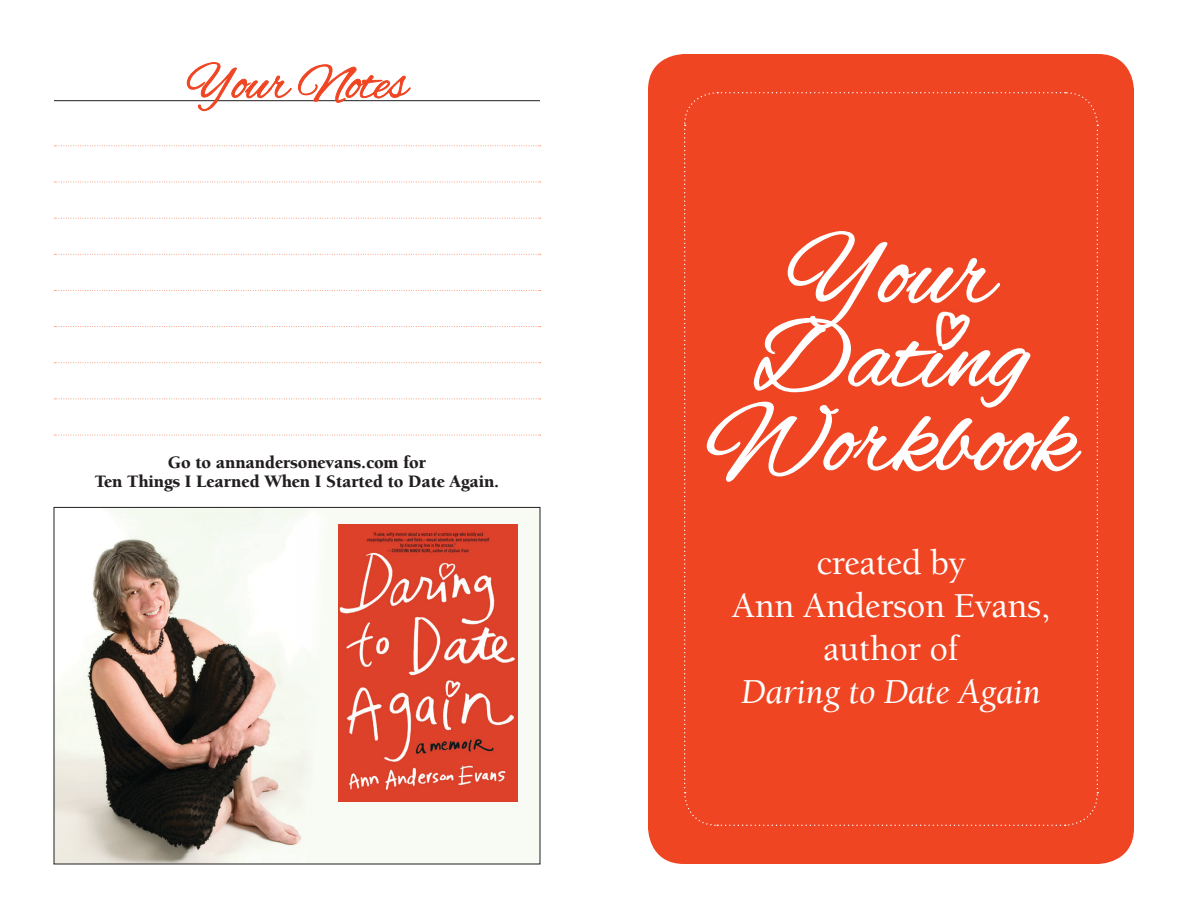
<style>
.page{position:relative;width:1188px;height:918px;background:#fff}
.page>*{position:absolute;margin:0;border:0;box-sizing:border-box;transform-origin:0 0}
.t1{font:105px "Alex Brush";color:#fff}
.Bullets{font:52.5px "Alex Brush";letter-spacing:-.01em;color:#ef4523}
.Bullets-2{font:500 36px/43.2px "Berkeley";letter-spacing:-.01em;color:#fff;text-align:center}
.Bullets-3{font:900 18px/19.5px "Berkeley";letter-spacing:-.01em;color:#231f20;text-align:center}
.s1{font-weight:400;font-style:italic}
</style>
<div class="page">
<div style="left:648px;top:54px;width:486px;height:810px;background:#ef4523;border-radius:36px"></div>
<svg style="left:684px;top:92px;width:415px;height:734px"></svg>
<img style="left:932px;top:309px;width:46px;height:42px">
<hr style="left:54px;top:100px;width:486px;height:1px;background:#231f20">
<svg style="left:54px;top:145px;width:487px;height:1px"></svg>
<svg style="left:54px;top:182px;width:487px;height:1px"></svg>
<svg style="left:54px;top:218px;width:487px;height:1px"></svg>
<svg style="left:54px;top:254px;width:487px;height:1px"></svg>
<svg style="left:54px;top:290px;width:487px;height:1px"></svg>
<svg style="left:54px;top:326px;width:487px;height:1px"></svg>
<svg style="left:54px;top:362px;width:487px;height:1px"></svg>
<svg style="left:54px;top:399px;width:487px;height:1px"></svg>
<svg style="left:54px;top:435px;width:487px;height:1px"></svg>
<svg style="left:187px;top:62px;width:105px;height:49px"></svg>
<svg style="left:298px;top:64px;width:113px;height:39px"></svg>
<img style="left:56px;top:509px;width:241px;height:353px">
<div style="left:297px;top:507px;width:243px;height:357px;background:#f8fbf3"></div>
<img style="left:338px;top:525px;width:180px;height:277px">
<p class="Bullets" style="left:187px;top:54px;width:222px">Your Notes</p>
<p class="Bullets-3" style="left:95px;top:453px;width:406px">Go to annandersonevans.com for<br>Ten Things I Learned When I Started to Date Again.</p>
<p class="t1" style="left:787px;top:215px;width:210px">Your</p>
<p class="t1" style="left:753px;top:299px;width:278px">Dating</p>
<p class="t1" style="left:706px;top:383px;width:372px">Workbook</p>
<p class="Bullets-2" style="left:732px;top:542px;width:320px">created by<br>Ann Anderson Evans, author of<br><span class="s1">Daring to Date Again</span></p>
</div>
